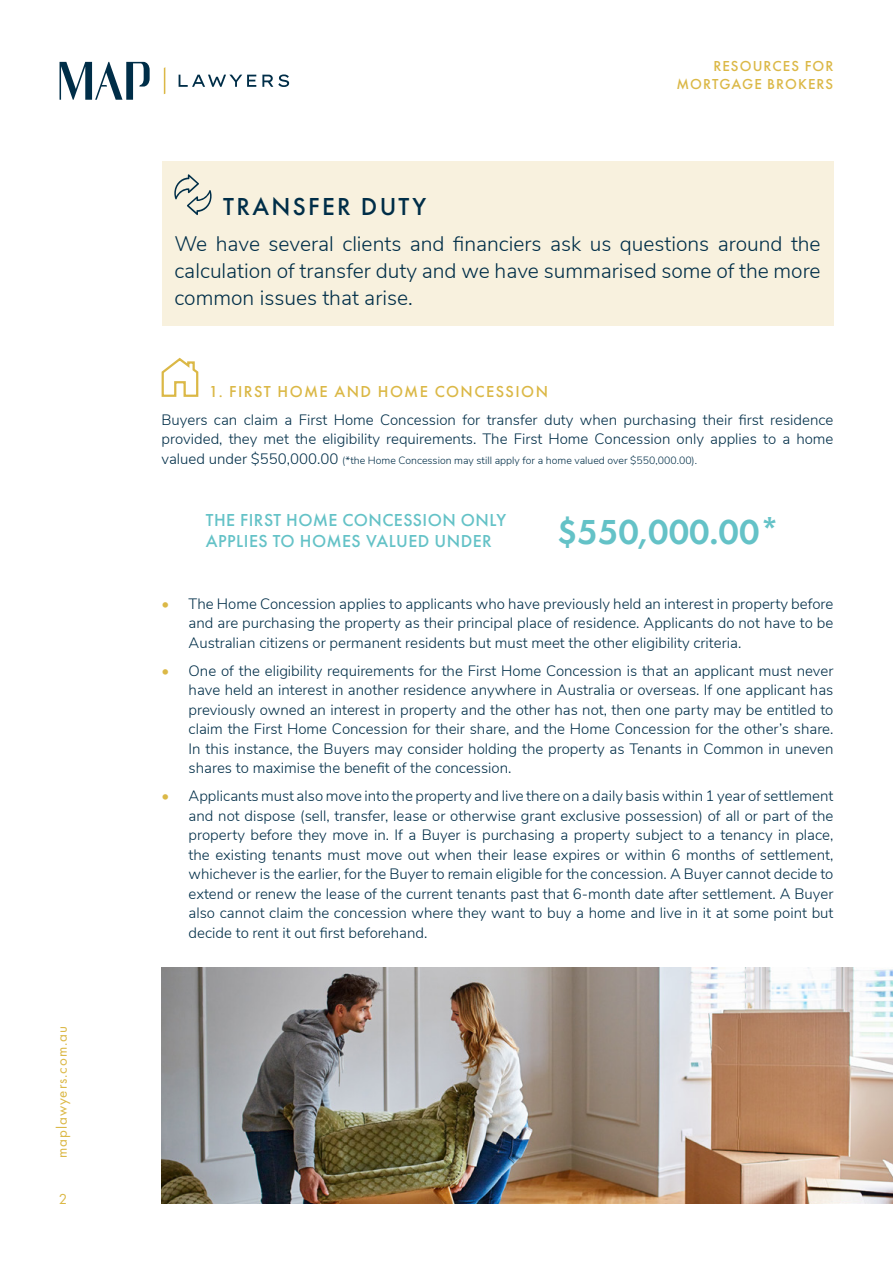
<style>
.page{position:relative;width:893px;height:1263px;background:#fff}
.page>*{position:absolute;margin:0;border:0;box-sizing:border-box;transform-origin:0 0}
.t1{font:600 36px "Futura PT";color:#64c2c7}
.t2{font:500 25.5px "Futura PT";letter-spacing:.09em;color:#002e48}
.t3{font:300 21px/27px "Nunito Sans";color:#002e48;text-align:justify}
.t4{font:500 18px/21px "Futura PT";letter-spacing:.025em;color:#64c2c7}
.t5{font:500 16.5px "Futura PT";letter-spacing:.09em;color:#dbb846}
.t6{font:300 15px/19.5px "Nunito Sans";color:#002e48;text-align:justify}
.t7{font:500 15px/18px "Futura PT";letter-spacing:.07em;color:#dbb846;text-align:right}
.t8{font:15px "Futura PT";letter-spacing:.06em;color:#dbb846}
.t9{font:300 10.5px "Nunito Sans";color:#002e48}
.s1{font-size:15px}
.s2{color:#dbb846}
</style>
<div class="page">
<svg style="left:179px;top:75px;width:77px;height:12px"></svg>
<svg style="left:262px;top:74px;width:27px;height:13px"></svg>
<svg style="left:164px;top:67px;width:1px;height:27px"></svg>
<svg style="left:60px;top:62px;width:90px;height:38px"></svg>
<div style="left:162px;top:162px;width:671px;height:164px;background:#f8f1de"></div>
<svg style="left:174px;top:174px;width:38px;height:41px"></svg>
<svg style="left:161px;top:357px;width:38px;height:40px"></svg>
<img style="left:162px;top:967px;width:731px;height:237px">
<p class="t8" style="left:53px;top:1158px;width:133px;rotate:-90deg">maplawyers.com.au</p>
<p class="t8" style="left:59px;top:1190px;width:10px">2</p>
<p class="t7" style="left:676px;top:57px;width:159px">RESOURCES FOR<br>MORTGAGE BROKERS</p>
<h2 class="t2" style="left:223px;top:191px;width:204px">TRANSFER DUTY</h2>
<h3 class="t3" style="left:174px;top:228px;width:648px">We have several clients and financiers ask us questions around the calculation of transfer duty and we have summarised some of the more common issues that arise.</h3>
<p class="t5" style="left:209px;top:381px;width:341px">1. FIRST HOME AND HOME CONCESSION</p>
<p class="t6" style="left:162px;top:409px;width:673px">Buyers can claim a First Home Concession for transfer duty when purchasing their first residence provided, they met the eligibility requirements. The First Home Concession only applies to a home</p>
<p class="t9" style="left:162px;top:453px;width:537px"><span class="s1">valued under $550,000.00</span> (*the Home Concession may still apply for a home valued over $550,000.00).</p>
<p class="t4" style="left:206px;top:510px;width:302px">THE FIRST HOME CONCESSION ONLY<br>APPLIES TO HOMES VALUED UNDER</p>
<h1 class="t1" style="left:557px;top:509px;width:224px">$550,000.00*</h1>
<p class="t6" style="left:189px;top:593px;width:646px;text-indent:-27px"><span class="s2">•</span> The Home Concession applies to applicants who have previously held an interest in property before and are purchasing the property as their principal place of residence. Applicants do not have to be Australian citizens or permanent residents but must meet the other eligibility criteria.</p>
<p class="t6" style="left:189px;top:660px;width:646px;text-indent:-27px"><span class="s2">•</span> One of the eligibility requirements for the First Home Concession is that an applicant must never have held an interest in another residence anywhere in Australia or overseas. If one applicant has previously owned an interest in property and the other has not, then one party may be entitled to claim the First Home Concession for their share, and the Home Concession for the other’s share.<br>In this instance, the Buyers may consider holding the property as Tenants in Common in uneven shares to maximise the benefit of the concession.</p>
<p class="t6" style="left:189px;top:785px;width:646px;text-indent:-27px"><span class="s2">•</span> Applicants must also move into the property and live there on a daily basis within 1 year of settlement and not dispose (sell, transfer, lease or otherwise grant exclusive possession) of all or part of the property before they move in. If a Buyer is purchasing a property subject to a tenancy in place, the existing tenants must move out when their lease expires or within 6 months of settlement, whichever is the earlier, for the Buyer to remain eligible for the concession. A Buyer cannot decide to extend or renew the lease of the current tenants past that 6-month date after settlement. A Buyer also cannot claim the concession where they want to buy a home and live in it at some point but decide to rent it out first beforehand.</p>
</div>
